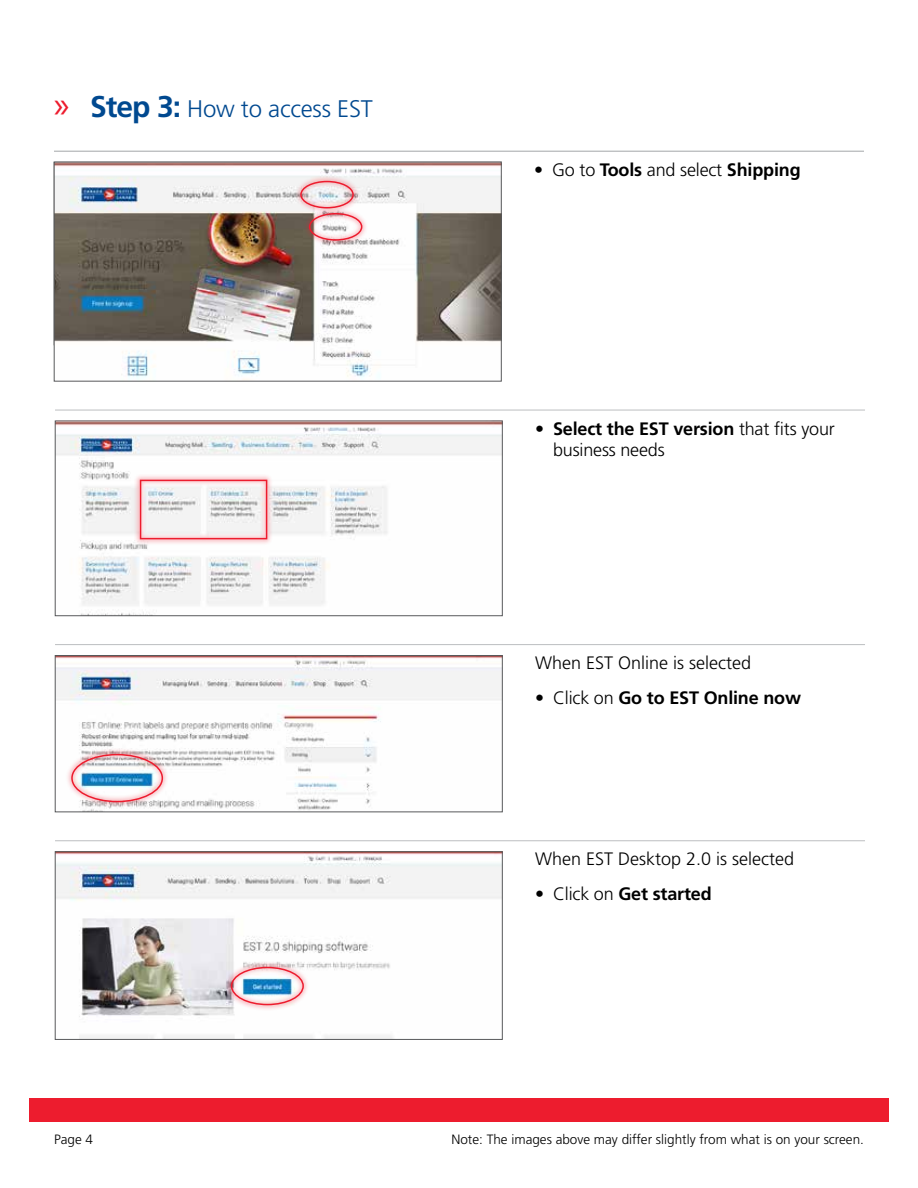
<style>
.page{position:relative;width:918px;height:1188px;background:#fff}
.page>*{position:absolute;margin:0;border:0;box-sizing:border-box;transform-origin:0 0}
.t1{font:300 24px "Frutiger";letter-spacing:-.01em;color:#004990}
.t2{font:300 18px/21.6px "Frutiger";color:#000}
.t3{font:700 18px "Frutiger";letter-spacing:-.01em;color:#000}
.t4{font:300 13.5px "Frutiger";color:#000}
.s1{font-family:"Myriad Pro";font-weight:400;font-size:37.5px;color:#ed1c2e}
.s2{font-weight:700;font-size:30px}
.s3{font-weight:700}
.s4{font-weight:300}
</style>
<div class="page">
<div style="left:29px;top:1098px;width:860px;height:23px;background:#ed1c2e"></div>
<img style="left:56px;top:164px;width:443px;height:215px">
<div style="left:54px;top:162px;width:447px;height:219px;border:1px solid #58595b"></div>
<hr style="left:54px;top:151px;width:810px;height:1px;background:#bcbec0">
<img style="left:57px;top:423px;width:444px;height:191px">
<div style="left:55px;top:421px;width:448px;height:195px;border:1px solid #58595b"></div>
<img style="left:57px;top:657px;width:444px;height:153px">
<div style="left:55px;top:655px;width:448px;height:157px;border:1px solid #58595b"></div>
<img style="left:57px;top:853px;width:444px;height:185px">
<div style="left:55px;top:851px;width:448px;height:189px;border:1px solid #58595b"></div>
<hr style="left:55px;top:410px;width:810px;height:1px;background:#bcbec0">
<hr style="left:55px;top:644px;width:810px;height:1px;background:#bcbec0">
<hr style="left:55px;top:841px;width:810px;height:1px;background:#bcbec0">
<div style="left:303px;top:207px;width:65px;height:40px;background:#ed1c2e;opacity:.3"></div>
<div style="left:309px;top:213px;width:53px;height:28px;border:2px solid #ed1c2e;border-radius:50%"></div>
<div style="left:294px;top:175px;width:66px;height:39px;background:#ed1c2e;opacity:.3"></div>
<div style="left:300px;top:181px;width:54px;height:27px;border:2px solid #ed1c2e;border-radius:50%"></div>
<div style="left:65px;top:748px;width:104px;height:60px;background:#ed1c2e;opacity:.3"></div>
<div style="left:71px;top:754px;width:92px;height:48px;border:2px solid #ed1c2e;border-radius:50%"></div>
<div style="left:225px;top:961px;width:85px;height:51px;background:#ed1c2e;opacity:.3"></div>
<div style="left:231px;top:967px;width:73px;height:38px;border:2px solid #ed1c2e;border-radius:50%"></div>
<div style="left:134px;top:474px;width:139px;height:72px;background:#ed1c2e;opacity:.3"></div>
<div style="left:140px;top:480px;width:127px;height:59px;border:2px solid #ed1c2e"></div>
<h1 class="t1" style="left:54px;top:95px;width:320px"><span class="s1">»</span> <span class="s2">Step 3:</span> How to access EST</h1>
<p class="t2" style="left:534px;top:159px;width:268px">• Go to <span class="s3">Tools</span> and select <span class="s3">Shipping</span></p>
<p class="t2" style="left:553px;top:418px;width:283px;text-indent:-18px"><span class="s3">• Select the EST version</span> that fits your business needs</p>
<p class="t2" style="left:535px;top:652px;width:218px">When EST Online is selected</p>
<p class="t3" style="left:535px;top:687px;width:268px"><span class="s4">• Click on</span> Go to EST Online now</p>
<p class="t2" style="left:535px;top:849px;width:261px">When EST Desktop 2.0 is selected</p>
<p class="t3" style="left:535px;top:884px;width:178px"><span class="s4">• Click on</span> Get started</p>
<p class="t4" style="left:54px;top:1132px;width:41px">Page 4</p>
<p class="t4" style="left:451px;top:1132px;width:414px">Note: The images above may differ slightly from what is on your screen.</p>
</div>
